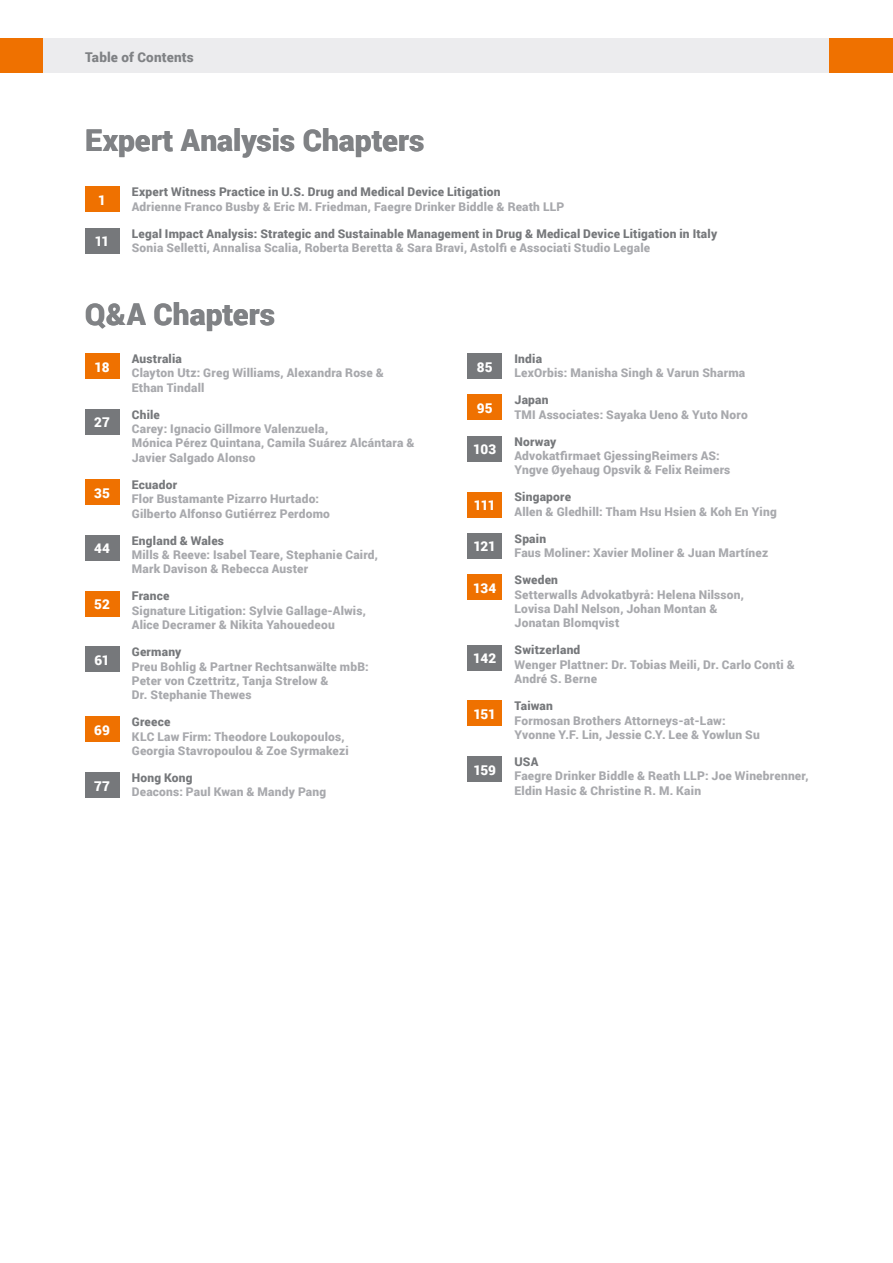
<style>
.page{position:relative;width:893px;height:1263px;background:#fff}
.page>*{position:absolute;margin:0;border:0;box-sizing:border-box;transform-origin:0 0}
.MS_Body_Text_-_First_Paragraph{font:900 30px "Roboto";color:#808285}
.t1{font:900 13.5px "Roboto";letter-spacing:-.01em;color:#fff}
.MS_Body_Text_-_First_Paragraph-2{font:900 13.5px "Roboto";letter-spacing:.01em;color:#808285}
.t2{font:900 12px/14.4px "Roboto";letter-spacing:.015em;color:#a8a9ad}
.t3{font:900 12px "Roboto";letter-spacing:.015em;color:#76787b}
</style>
<div class="page">
<div style="left:85px;top:187px;width:34px;height:25px;background:#ef7100"></div>
<div style="left:85px;top:228px;width:34px;height:26px;background:#76787b"></div>
<div style="left:85px;top:353px;width:34px;height:26px;background:#ef7100"></div>
<div style="left:468px;top:574px;width:34px;height:26px;background:#ef7100"></div>
<div style="left:468px;top:645px;width:34px;height:25px;background:#76787b"></div>
<div style="left:85px;top:409px;width:34px;height:25px;background:#76787b"></div>
<div style="left:85px;top:479px;width:34px;height:26px;background:#ef7100"></div>
<div style="left:85px;top:535px;width:34px;height:25px;background:#76787b"></div>
<div style="left:85px;top:591px;width:34px;height:25px;background:#ef7100"></div>
<div style="left:85px;top:646px;width:34px;height:26px;background:#76787b"></div>
<div style="left:85px;top:717px;width:34px;height:25px;background:#ef7100"></div>
<div style="left:85px;top:772px;width:34px;height:26px;background:#76787b"></div>
<div style="left:468px;top:353px;width:34px;height:26px;background:#76787b"></div>
<div style="left:468px;top:395px;width:34px;height:25px;background:#ef7100"></div>
<div style="left:468px;top:436px;width:34px;height:25px;background:#76787b"></div>
<div style="left:468px;top:492px;width:34px;height:25px;background:#ef7100"></div>
<div style="left:468px;top:700px;width:34px;height:26px;background:#ef7100"></div>
<div style="left:468px;top:756px;width:34px;height:26px;background:#76787b"></div>
<div style="left:468px;top:533px;width:34px;height:26px;background:#76787b"></div>
<div style="left:43px;top:38px;width:786px;height:34px;background:#ececee"></div>
<div style="left:0;top:38px;width:43px;height:34px;background:#ef7100"></div>
<div style="left:829px;top:38px;width:64px;height:34px;background:#ef7100"></div>
<p class="MS_Body_Text_-_First_Paragraph-2" style="left:85px;top:48px;width:110px">Table of Contents</p>
<h1 class="MS_Body_Text_-_First_Paragraph" style="left:85px;top:119px;width:341px">Expert Analysis Chapters</h1>
<p class="t1" style="left:98px;top:191px;width:9px">1</p>
<p class="t1" style="left:95px;top:232px;width:16px">11</p>
<p class="t3" style="left:132px;top:183px;width:370px">Expert Witness Practice in U.S. Drug and Medical Device Litigation</p>
<p class="t2" style="left:132px;top:199px;width:434px">Adrienne Franco Busby &amp; Eric M. Friedman, Faegre Drinker Biddle &amp; Reath LLP</p>
<p class="t3" style="left:132px;top:225px;width:587px">Legal Impact Analysis: Strategic and Sustainable Management in Drug &amp; Medical Device Litigation in Italy</p>
<p class="t2" style="left:132px;top:240px;width:520px">Sonia Selletti, Annalisa Scalia, Roberta Beretta &amp; Sara Bravi, Astolfi e Associati Studio Legale</p>
<p class="MS_Body_Text_-_First_Paragraph" style="left:85px;top:293px;width:192px">Q&amp;A Chapters</p>
<p class="t1" style="left:95px;top:357px;width:16px">18</p>
<p class="t1" style="left:94px;top:413px;width:17px">27</p>
<p class="t1" style="left:94px;top:483px;width:17px">35</p>
<p class="t1" style="left:94px;top:539px;width:17px">44</p>
<p class="t1" style="left:94px;top:595px;width:17px">52</p>
<p class="t1" style="left:94px;top:650px;width:17px">61</p>
<p class="t1" style="left:94px;top:721px;width:17px">69</p>
<p class="t1" style="left:94px;top:776px;width:17px">77</p>
<p class="t3" style="left:132px;top:350px;width:52px">Australia</p>
<p class="t2" style="left:132px;top:365px;width:254px">Clayton Utz: Greg Williams, Alexandra Rose &amp;<br>Ethan Tindall</p>
<p class="t3" style="left:132px;top:406px;width:30px">Chile</p>
<p class="t2" style="left:132px;top:421px;width:284px">Carey: Ignacio Gillmore Valenzuela,<br>Mónica Pérez Quintana, Camila Suárez Alcántara &amp;<br>Javier Salgado Alonso</p>
<p class="t3" style="left:132px;top:476px;width:47px">Ecuador</p>
<p class="t2" style="left:132px;top:491px;width:200px">Flor Bustamante Pizarro Hurtado:<br>Gilberto Alfonso Gutiérrez Perdomo</p>
<p class="t3" style="left:132px;top:532px;width:94px">England &amp; Wales</p>
<p class="t2" style="left:132px;top:547px;width:248px">Mills &amp; Reeve: Isabel Teare, Stephanie Caird,<br>Mark Davison &amp; Rebecca Auster</p>
<p class="t3" style="left:132px;top:588px;width:39px">France</p>
<p class="t2" style="left:132px;top:603px;width:236px">Signature Litigation: Sylvie Gallage-Alwis,<br>Alice Decramer &amp; Nikita Yahouedeou</p>
<p class="t3" style="left:132px;top:643px;width:51px">Germany</p>
<p class="t2" style="left:132px;top:658px;width:239px">Preu Bohlig &amp; Partner Rechtsanwälte mbB:<br>Peter von Czettritz, Tanja Strelow &amp;<br>Dr. Stephanie Thewes</p>
<p class="t3" style="left:132px;top:713px;width:40px">Greece</p>
<p class="t2" style="left:132px;top:729px;width:218px">KLC Law Firm: Theodore Loukopoulos,<br>Georgia Stavropoulou &amp; Zoe Syrmakezi</p>
<p class="t3" style="left:132px;top:769px;width:62px">Hong Kong</p>
<p class="t2" style="left:132px;top:784px;width:196px">Deacons: Paul Kwan &amp; Mandy Pang</p>
<p class="t1" style="left:477px;top:357px;width:17px">85</p>
<p class="t1" style="left:477px;top:399px;width:17px">95</p>
<p class="t1" style="left:473px;top:440px;width:25px">103</p>
<p class="t1" style="left:474px;top:496px;width:23px">111</p>
<p class="t1" style="left:473px;top:537px;width:24px">121</p>
<p class="t1" style="left:473px;top:578px;width:25px">134</p>
<p class="t1" style="left:473px;top:649px;width:24px">142</p>
<p class="t1" style="left:473px;top:704px;width:24px">151</p>
<p class="t1" style="left:473px;top:760px;width:24px">159</p>
<p class="t3" style="left:514px;top:350px;width:29px">India</p>
<p class="t2" style="left:514px;top:365px;width:232px">LexOrbis: Manisha Singh &amp; Varun Sharma</p>
<p class="t3" style="left:515px;top:391px;width:36px">Japan</p>
<p class="t2" style="left:515px;top:407px;width:235px">TMI Associates: Sayaka Ueno &amp; Yuto Noro</p>
<p class="t3" style="left:515px;top:433px;width:43px">Norway</p>
<p class="t2" style="left:515px;top:448px;width:217px">Advokatfirmaet GjessingReimers AS:<br>Yngve Øyehaug Opsvik &amp; Felix Reimers</p>
<p class="t3" style="left:514px;top:489px;width:58px">Singapore</p>
<p class="t2" style="left:514px;top:504px;width:264px">Allen &amp; Gledhill: Tham Hsu Hsien &amp; Koh En Ying</p>
<p class="t3" style="left:515px;top:530px;width:33px">Spain</p>
<p class="t2" style="left:515px;top:545px;width:255px">Faus Moliner: Xavier Moliner &amp; Juan Martínez</p>
<p class="t3" style="left:515px;top:571px;width:45px">Sweden</p>
<p class="t2" style="left:515px;top:586px;width:231px">Setterwalls Advokatbyrå: Helena Nilsson,<br>Lovisa Dahl Nelson, Johan Montan &amp;<br>Jonatan Blomqvist</p>
<p class="t3" style="left:514px;top:642px;width:67px">Switzerland</p>
<p class="t2" style="left:514px;top:657px;width:282px">Wenger Plattner: Dr. Tobias Meili, Dr. Carlo Conti &amp;<br>André S. Berne</p>
<p class="t3" style="left:515px;top:697px;width:40px">Taiwan</p>
<p class="t2" style="left:515px;top:713px;width:247px">Formosan Brothers Attorneys-at-Law:<br>Yvonne Y.F. Lin, Jessie C.Y. Lee &amp; Yowlun Su</p>
<p class="t3" style="left:514px;top:753px;width:25px">USA</p>
<p class="t2" style="left:514px;top:768px;width:296px">Faegre Drinker Biddle &amp; Reath LLP: Joe Winebrenner,<br>Eldin Hasic &amp; Christine R. M. Kain</p>
</div>
